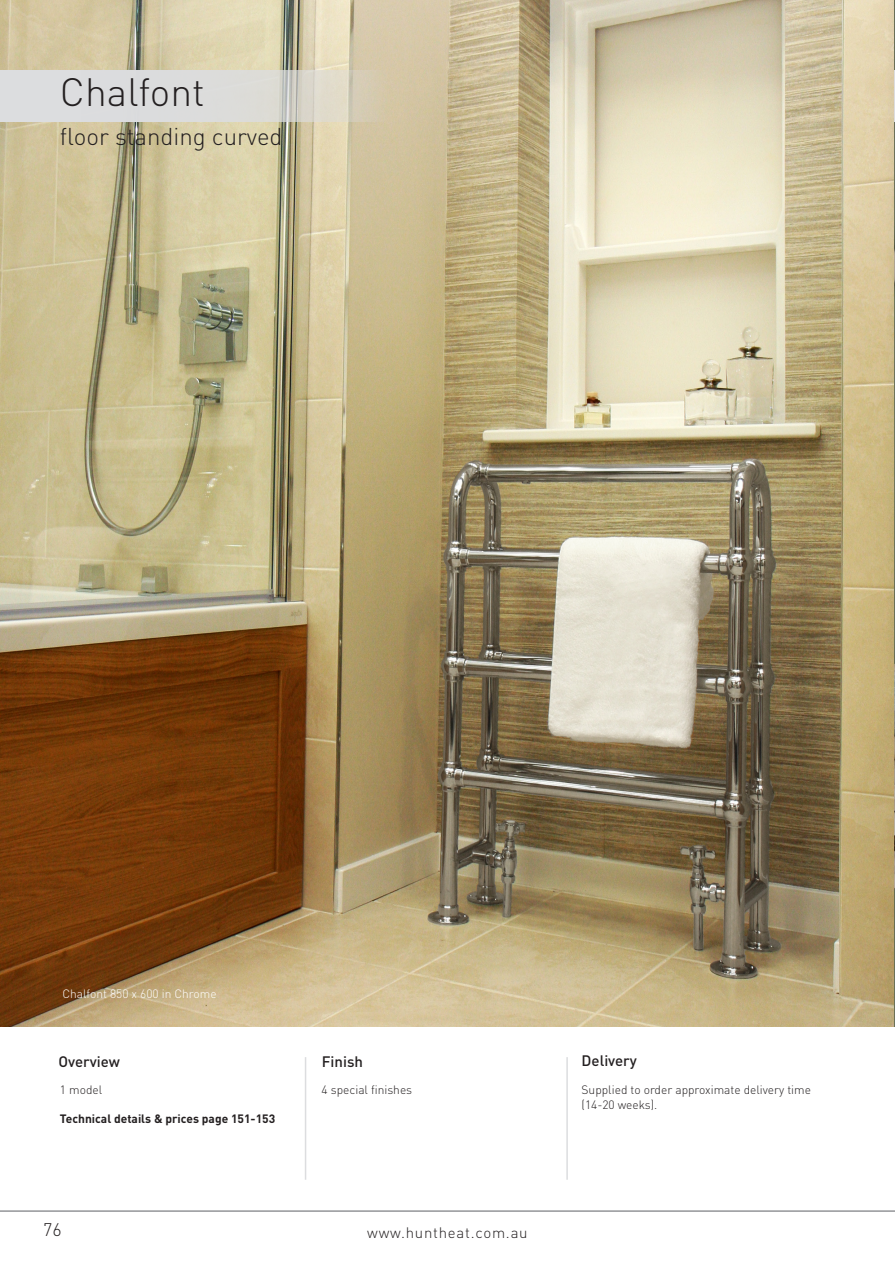
<style>
.page{position:relative;width:895px;height:1265px;background:#fff}
.page>*{position:absolute;margin:0;border:0;box-sizing:border-box;transform-origin:0 0}
.t1{font:300 39px "DINOT";color:#231f20}
.t2{font:300 24px "DINOT";color:#231f20}
.t3{font:300 18px "DINOT";color:#231f20}
.t4{font:500 15px "DINOT";color:#231f20}
.t5{font:300 15px "DINOT";letter-spacing:.05em;color:#231f20}
.t6{font:300 12px/14.4px "DINOT";color:#231f20}
.t7{font:700 12px "DINOT";color:#231f20}
.t8{font:300 12px "DINOT";color:#fff}
</style>
<div class="page">
<hr style="left:0;top:1210px;width:894px;height:1px;background:#939598">
<hr style="left:305px;top:1056px;width:1px;height:123px;background:#dcdddf">
<hr style="left:566px;top:1056px;width:1px;height:123px;background:#dcdddf">
<img style="left:0;top:0;width:895px;height:1026px">
<svg style="left:0;top:71px;width:388px;height:51px;background:#dad9d4"></svg>
<hr style="left:894px;top:71px;width:1px;height:51px;background:#dcdddf">
<p class="t1" style="left:60px;top:68px;width:146px">Chalfont</p>
<p class="t2" style="left:60px;top:121px;width:224px">floor standing curved</p>
<p class="t8" style="left:62px;top:985px;width:156px">Chalfont 850 x 600 in Chrome</p>
<p class="t4" style="left:58px;top:1051px;width:63px">Overview</p>
<p class="t4" style="left:322px;top:1051px;width:43px">Finish</p>
<p class="t4" style="left:581px;top:1050px;width:57px">Delivery</p>
<p class="t6" style="left:60px;top:1082px;width:44px">1 model</p>
<p class="t7" style="left:60px;top:1110px;width:217px">Technical details &amp; prices page 151-153</p>
<h3 class="t3" style="left:43px;top:1218px;width:20px">76</h3>
<p class="t6" style="left:321px;top:1082px;width:92px">4 special finishes</p>
<p class="t6" style="left:581px;top:1082px;width:231px">Supplied to order approximate delivery time (14-20 weeks).</p>
<p class="t5" style="left:367px;top:1222px;width:162px">www.huntheat.com.au</p>
</div>
